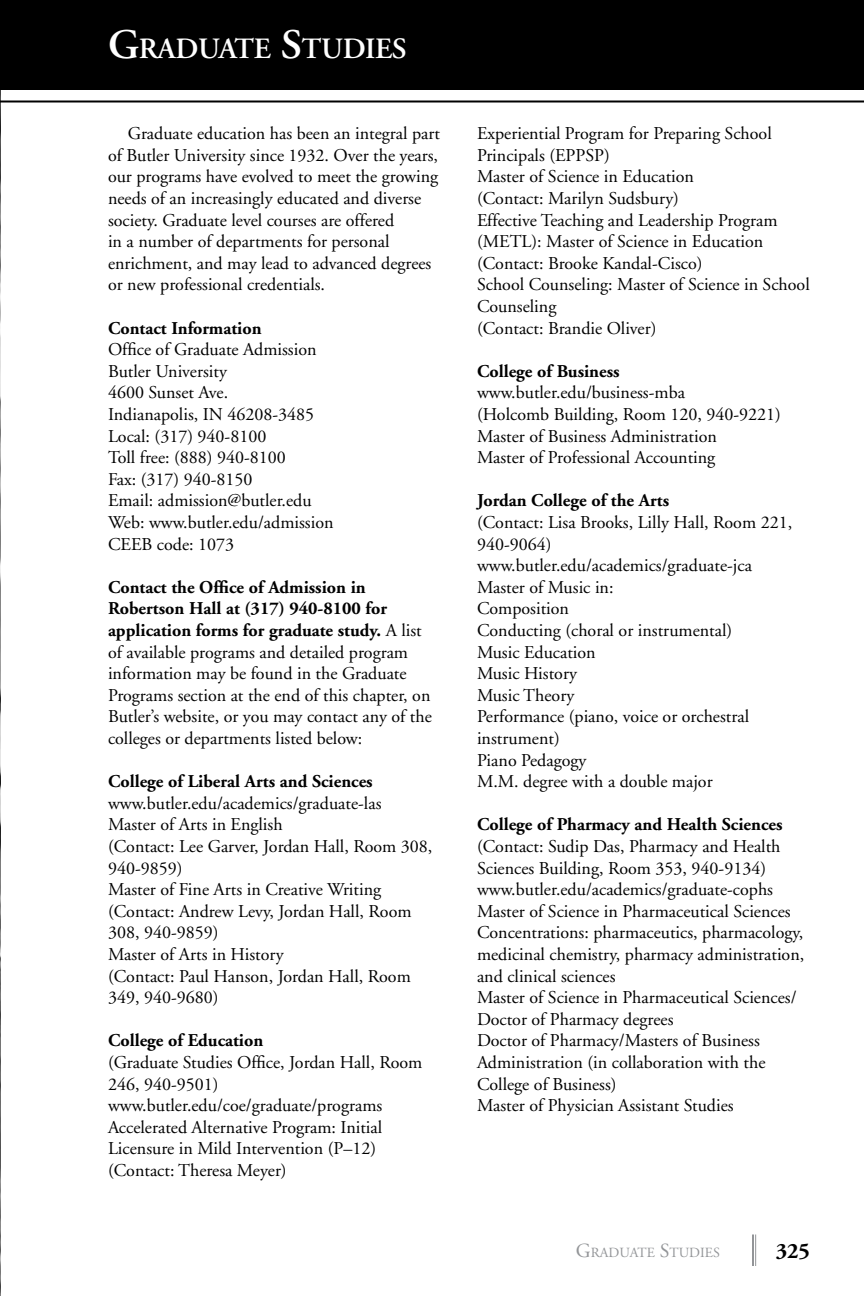
<style>
.page{position:relative;width:864px;height:1296px;background:#fff}
.page>*{position:absolute;margin:0;border:0;box-sizing:border-box;transform-origin:0 0}
.t1{font:600 29.4px "Adobe Garamond";letter-spacing:-.015em;color:#fff}
.t2{font:700 22px "Adobe Garamond";color:#000}
.t3{font:18px/21.6px "Adobe Garamond";color:#000}
.t4{font:700 18px "Adobe Garamond";color:#000}
.t5{font:14px "Adobe Garamond";color:#939598}
.s1{font-size:42px}
.s2{font-weight:700}
.s3{font-size:20px}
</style>
<div class="page">
<hr style="left:755px;top:1234px;width:1px;height:32px;background:#939598">
<hr style="left:752px;top:1234px;width:2px;height:32px;background:#939598">
<img style="left:0;top:90px;width:1px;height:1206px">
<div style="left:0;top:0;width:864px;height:90px;background:#000"></div>
<hr style="left:0;top:100px;width:864px;height:2px;background:#000">
<h1 class="t1" style="left:108px;top:32px;width:300px"><span class="s1">G</span>RADUATE <span class="s1">S</span>TUDIES</h1>
<p class="t3" style="left:108px;top:123px;width:334px;text-indent:20px">Graduate education has been an integral part of Butler University since 1932. Over the years, our programs have evolved to meet the growing needs of an increasingly educated and diverse society. Graduate level courses are offered<br>in a number of departments for personal enrichment, and may lead to advanced degrees or new professional credentials.</p>
<p class="t4" style="left:108px;top:318px;width:155px">Contact Information</p>
<p class="t3" style="left:108px;top:339px;width:227px">Office of Graduate Admission<br>Butler University<br>4600 Sunset Ave.<br>Indianapolis, IN 46208-3485<br>Local: (317) 940-8100<br>Toll free: (888) 940-8100<br>Fax: (317) 940-8150<br>Email: admission@butler.edu<br>Web: www.butler.edu/admission<br>CEEB code: 1073</p>
<p class="t3" style="left:108px;top:577px;width:325px"><span class="s2">Contact the Office of Admission in Robertson Hall at (317) 940-8100 for application forms for graduate study.</span> A list of available programs and detailed program information may be found in the Graduate Programs section at the end of this chapter, on Butler’s website, or you may contact any of the colleges or departments listed below:</p>
<p class="t4" style="left:108px;top:772px;width:266px">College of Liberal Arts and Sciences</p>
<p class="t3" style="left:108px;top:793px;width:326px">www.butler.edu/academics/graduate-las<br>Master of Arts in English<br>(Contact: Lee Garver, Jordan Hall, Room 308,<br>940-9859)<br>Master of Fine Arts in Creative Writing (Contact: Andrew Levy, Jordan Hall, Room<br>308, 940-9859)<br>Master of Arts in History<br>(Contact: Paul Hanson, Jordan Hall, Room<br>349, 940-9680)</p>
<p class="t4" style="left:108px;top:1031px;width:157px">College of Education</p>
<p class="t3" style="left:108px;top:1052px;width:316px">(Graduate Studies Office, Jordan Hall, Room 246, 940-9501) www.butler.edu/coe/graduate/programs Accelerated Alternative Program: Initial Licensure in Mild Intervention (P–12) (Contact: Theresa Meyer)</p>
<p class="t3" style="left:477px;top:123px;width:334px">Experiential Program for Preparing School<br>Principals (EPPSP)<br>Master of Science in Education<br>(Contact: Marilyn Sudsbury)<br>Effective Teaching and Leadership Program (METL): Master of Science in Education (Contact: Brooke Kandal-Cisco)<br>School Counseling: Master of Science in School<br>Counseling<br>(Contact: Brandie Oliver)</p>
<p class="t4" style="left:477px;top:361px;width:144px">College of Business</p>
<p class="t3" style="left:477px;top:382px;width:306px">www.butler.edu/business-mba<br>(Holcomb Building, Room 120, 940-9221)<br>Master of Business Administration<br>Master of Professional Accounting</p>
<p class="t4" style="left:477px;top:491px;width:194px">Jordan College of the Arts</p>
<p class="t3" style="left:477px;top:512px;width:317px">(Contact: Lisa Brooks, Lilly Hall, Room 221,<br>940-9064) www.butler.edu/academics/graduate-jca<br>Master of Music in:<br>Composition<br>Conducting (choral or instrumental)<br>Music Education<br>Music History<br>Music Theory<br>Performance (piano, voice or orchestral instrument)<br>Piano Pedagogy<br>M.M. degree with a double major</p>
<p class="t4" style="left:477px;top:815px;width:307px">College of Pharmacy and Health Sciences</p>
<p class="t3" style="left:477px;top:836px;width:329px">(Contact: Sudip Das, Pharmacy and Health Sciences Building, Room 353, 940-9134) www.butler.edu/academics/graduate-cophs Master of Science in Pharmaceutical Sciences Concentrations: pharmaceutics, pharmacology, medicinal chemistry, pharmacy administration, and clinical sciences<br>Master of Science in Pharmaceutical Sciences/ Doctor of Pharmacy degrees<br>Doctor of Pharmacy/Masters of Business Administration (in collaboration with the College of Business)<br>Master of Physician Assistant Studies</p>
<p class="t5" style="left:576px;top:1246px;width:146px"><span class="s3">G</span>RADUATE <span class="s3">S</span>TUDIES</p>
<p class="t2" style="left:776px;top:1239px;width:36px">325</p>
</div>
